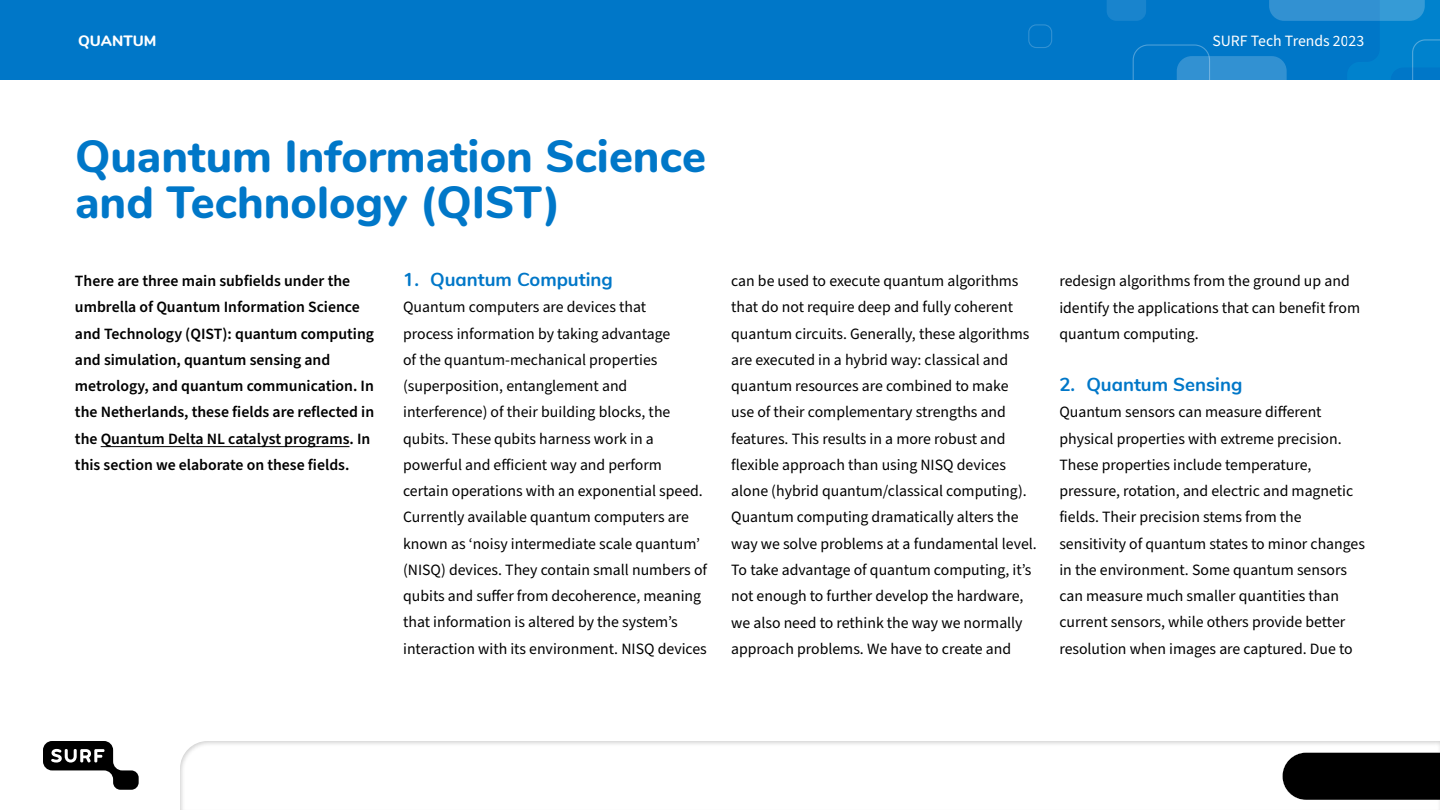
<style>
.page{position:relative;width:1440px;height:810px;background:#fff}
.page>*{position:absolute;margin:0;border:0;box-sizing:border-box;transform-origin:0 0}
.t1{font:800 45px/46.5px "Nunito";color:#0077c8}
.t2{font:700 18.75px "Nunito";color:#0077c8}
.t3{font:15.75px/26.2px "Source Sans Pro";color:#000}
.t4{font:600 15.75px/26.2px "Source Sans Pro";color:#000}
.t5{font:15.75px "Source Sans Pro";color:#fff}
.t6{font:800 15px "Nunito";color:#fff}
</style>
<div class="page">
<hr style="left:101px;top:446px;width:248px;height:1px;background:#000">
<div style="left:174px;top:736px;width:1266px;height:74px;background:#000;opacity:.2"></div>
<svg style="left:43px;top:741px;width:96px;height:49px"></svg>
<div style="left:0;top:0;width:1440px;height:79px;background:#0077c8"></div>
<div style="left:1028px;top:24px;width:24px;height:24px;border:1px solid #fff;border-radius:8px"></div>
<svg style="left:1107px;top:0;width:333px;height:79px"></svg>
<p class="t6" style="left:78px;top:29px;width:80px">QUANTUM</p>
<p class="t5" style="left:1212px;top:30px;width:153px">SURF Tech Trends 2023</p>
<h1 class="t1" style="left:75px;top:130px;width:632px">Quantum Information Science and Technology (QIST)</h1>
<p class="t4" style="left:75px;top:268px;width:301px">There are three main subfields under the umbrella of Quantum Information Science and Technology (QIST): quantum computing and simulation, quantum sensing and metrology, and quantum communication. In the Netherlands, these fields are reflected in the Quantum Delta NL catalyst programs. In this section we elaborate on these fields.</p>
<p class="t2" style="left:403px;top:266px;width:211px">1. Quantum Computing</p>
<p class="t3" style="left:403px;top:295px;width:306px">Quantum computers are devices that<br>process information by taking advantage<br>of the quantum-mechanical properties (superposition, entanglement and interference) of their building blocks, the qubits. These qubits harness work in a powerful and efficient way and perform certain operations with an exponential speed.<br>Currently available quantum computers are known as ‘noisy intermediate scale quantum’ (NISQ) devices. They contain small numbers of qubits and suffer from decoherence, meaning that information is altered by the system’s interaction with its environment. NISQ devices</p>
<p class="t3" style="left:731px;top:268px;width:307px">can be used to execute quantum algorithms that do not require deep and fully coherent quantum circuits. Generally, these algorithms are executed in a hybrid way: classical and quantum resources are combined to make<br>use of their complementary strengths and features. This results in a more robust and flexible approach than using NISQ devices alone (hybrid quantum/classical computing).<br>Quantum computing dramatically alters the way we solve problems at a fundamental level.<br>To take advantage of quantum computing, it’s not enough to further develop the hardware, we also need to rethink the way we normally approach problems. We have to create and</p>
<p class="t3" style="left:1059px;top:268px;width:302px">redesign algorithms from the ground up and identify the applications that can benefit from quantum computing.</p>
<p class="t2" style="left:1059px;top:371px;width:184px">2. Quantum Sensing</p>
<p class="t3" style="left:1059px;top:400px;width:307px">Quantum sensors can measure different physical properties with extreme precision.<br>These properties include temperature, pressure, rotation, and electric and magnetic fields. Their precision stems from the sensitivity of quantum states to minor changes in the environment. Some quantum sensors can measure much smaller quantities than current sensors, while others provide better resolution when images are captured. Due to</p>
</div>
